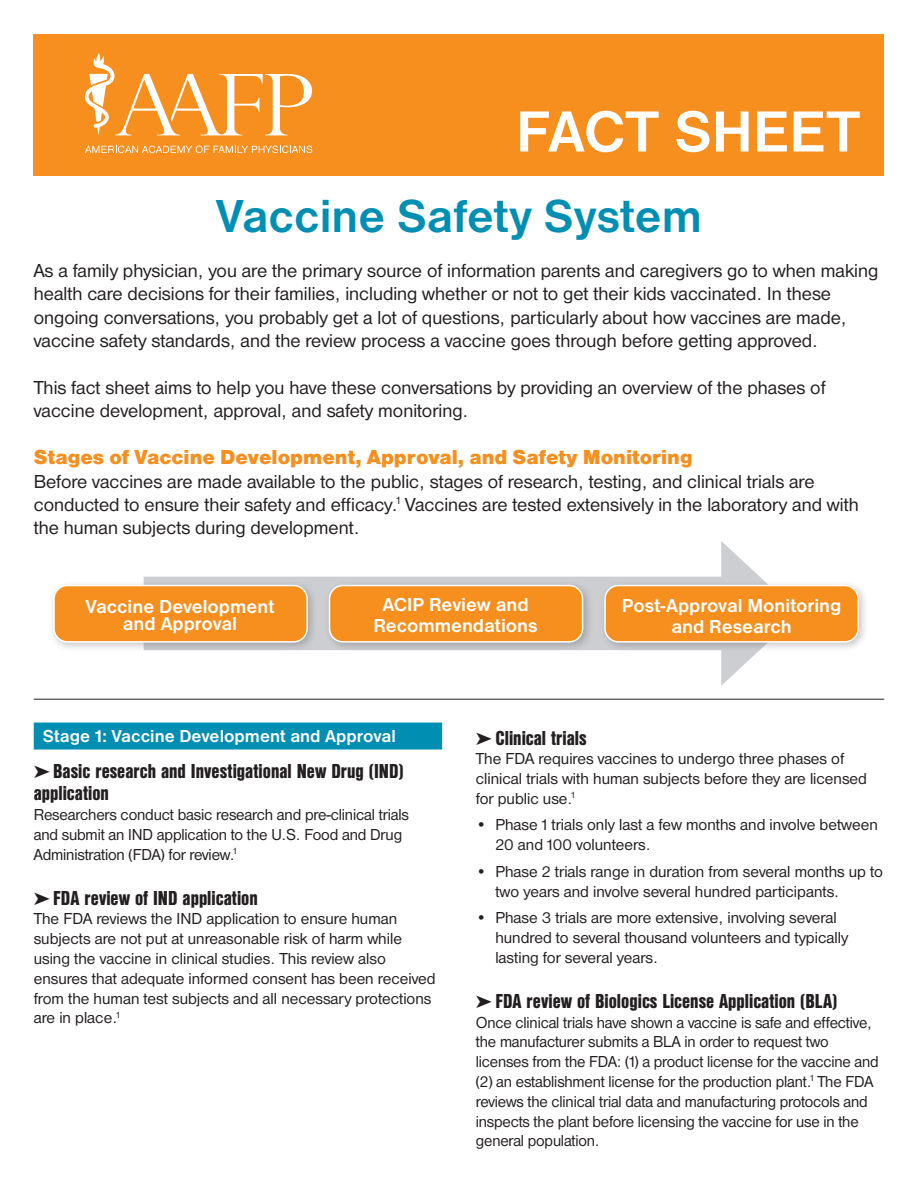
<style>
.page{position:relative;width:918px;height:1188px;background:#fff}
.page>*{position:absolute;margin:0;border:0;box-sizing:border-box;transform-origin:0 0}
.t1{font:700 60px "Nimbus San D";color:#fff}
.t2{font:700 48px "Nimbus San D";color:#008fb3}
.t3{font:21px/22.2px "Nimbus San D Blac Cond";color:#231f20}
.t4{font:21px "Nimbus San D Blac";color:#f68f1e}
.t5{font:19.5px/23.4px "Nimbus San D";color:#231f20}
.t6{font:700 19.5px/17.4px "Nimbus San D";color:#fff;text-align:center}
.t7{font:700 18px "Nimbus San D";color:#fff}
.t8{font:16.5px/19.8px "Nimbus San D";color:#231f20}
</style>
<div class="page">
<div style="left:144px;top:577px;width:597px;height:73px;background:#ccced2"></div>
<svg style="left:721px;top:541px;width:42px;height:145px"></svg>
<div style="left:34px;top:34px;width:850px;height:142px;background:#f68f1e"></div>
<svg style="left:85px;top:53px;width:227px;height:83px"></svg>
<svg style="left:85px;top:146px;width:227px;height:7px"></svg>
<div style="left:34px;top:723px;width:408px;height:27px;background:#008fb3"></div>
<hr style="left:34px;top:699px;width:850px;height:1px;background:#231f20">
<div style="left:48px;top:580px;width:270px;height:73px;background:#231f20;opacity:.25"></div>
<div style="left:54px;top:586px;width:253px;height:56px;background:#f68f1e;border-radius:14px"></div>
<div style="left:53px;top:585px;width:255px;height:58px;border:2px solid #fff;border-radius:14px"></div>
<div style="left:324px;top:580px;width:270px;height:73px;background:#231f20;opacity:.25"></div>
<div style="left:330px;top:586px;width:253px;height:56px;background:#f68f1e;border-radius:14px"></div>
<div style="left:329px;top:585px;width:254px;height:58px;border:2px solid #fff;border-radius:14px"></div>
<div style="left:599px;top:580px;width:270px;height:73px;background:#231f20;opacity:.25"></div>
<div style="left:605px;top:586px;width:253px;height:56px;background:#f68f1e;border-radius:14px"></div>
<div style="left:604px;top:585px;width:255px;height:58px;border:2px solid #fff;border-radius:14px"></div>
<p class="t1" style="left:516px;top:98px;width:346px">FACT SHEET</p>
<p class="t2" style="left:216px;top:189px;width:488px">Vaccine Safety System</p>
<p class="t5" style="left:34px;top:259px;width:846px">As a family physician, you are the primary source of information parents and caregivers go to when making health care decisions for their families, including whether or not to get their kids vaccinated. In these ongoing conversations, you probably get a lot of questions, particularly about how vaccines are made, vaccine safety standards, and the review process a vaccine goes through before getting approved.</p>
<p class="t5" style="left:34px;top:376px;width:793px">This fact sheet aims to help you have these conversations by providing an overview of the phases of vaccine development, approval, and safety monitoring.</p>
<p class="t4" style="left:34px;top:445px;width:661px">Stages of Vaccine Development, Approval, and Safety Monitoring</p>
<p class="t5" style="left:34px;top:469px;width:827px">Before vaccines are made available to the public, stages of research, testing, and clinical trials are conducted to ensure their safety and efficacy.<sup>1</sup> Vaccines are tested extensively in the laboratory and with the human subjects during development.</p>
<p class="t6" style="left:86px;top:597px;width:190px">Vaccine Development and Approval</p>
<p class="t6" style="left:373px;top:594px;width:166px;line-height:20.4px">ACIP Review and<br>Recommendations</p>
<p class="t6" style="left:622px;top:594px;width:221px;line-height:21px">Post-Approval Monitoring and Research</p>
<p class="t7" style="left:43px;top:726px;width:355px">Stage 1: Vaccine Development and Approval</p>
<p class="t3" style="left:34px;top:759px;width:372px">➤ Basic research and Investigational New Drug (IND) application</p>
<p class="t8" style="left:34px;top:804px;width:377px">Researchers conduct basic research and pre-clinical trials and submit an IND application to the U.S. Food and Drug<br>Administration (FDA) for review.<sup>1</sup></p>
<p class="t3" style="left:34px;top:886px;width:226px">➤ FDA review of IND application</p>
<p class="t8" style="left:34px;top:909px;width:403px">The FDA reviews the IND application to ensure human subjects are not put at unreasonable risk of harm while using the vaccine in clinical studies. This review also ensures that adequate informed consent has been received from the human test subjects and all necessary protections are in place.<sup>1</sup></p>
<p class="t3" style="left:476px;top:726px;width:112px">➤ Clinical trials</p>
<p class="t8" style="left:476px;top:749px;width:393px">The FDA requires vaccines to undergo three phases of clinical trials with human subjects before they are licensed for public use.<sup>1</sup></p>
<p class="t8" style="left:495px;top:815px;width:384px;text-indent:-20px">• Phase 1 trials only last a few months and involve between<br>20 and 100 volunteers.</p>
<p class="t8" style="left:495px;top:861px;width:389px;text-indent:-20px">• Phase 2 trials range in duration from several months up to two years and involve several hundred participants.</p>
<p class="t8" style="left:495px;top:908px;width:354px;text-indent:-20px">• Phase 3 trials are more extensive, involving several hundred to several thousand volunteers and typically lasting for several years.</p>
<p class="t3" style="left:476px;top:989px;width:363px">➤ FDA review of Biologics License Application (BLA)</p>
<p class="t8" style="left:476px;top:1012px;width:404px">Once clinical trials have shown a vaccine is safe and effective, the manufacturer submits a BLA in order to request two licenses from the FDA: (1) a product license for the vaccine and (2) an establishment license for the production plant.<sup>1</sup> The FDA reviews the clinical trial data and manufacturing protocols and inspects the plant before licensing the vaccine for use in the general population.</p>
</div>
